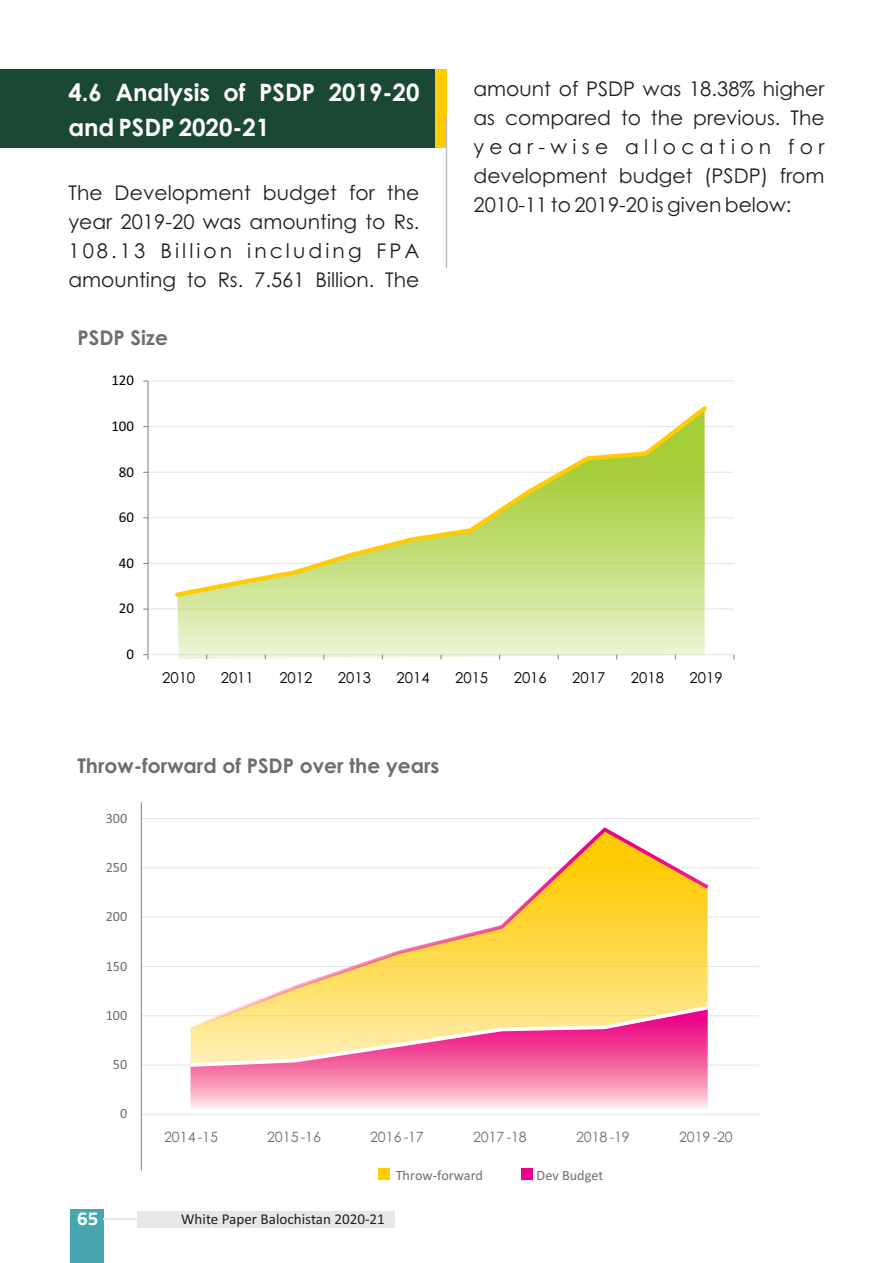
<style>
.page{position:relative;width:893px;height:1263px;background:#fff}
.page>*{position:absolute;margin:0;border:0;box-sizing:border-box;transform-origin:0 0}
.t1{font:700 24px/35px "Century Gothic";color:#fff}
.t2{font:20.25px/29px "Century Gothic";color:#231f20;text-align:justify}
.t3{font:700 20.25px "Century Gothic";color:#6d6e70}
.t4{font:700 18.9px "Titillium";color:#fff}
.t5{font:15.15px "Calibri";color:#231f20}
.t6{font:15px "Century Gothic";color:#000}
.t7{font:15px "Calibri";color:#000}
.t8{font:14.25px "Century Gothic";color:#6f6f6f}
.t9{font:14.25px "Calibri";color:#6f6f6f}
</style>
<div class="page">
<hr style="left:148px;top:608px;width:586px;height:2px;background:#e6e7e8">
<hr style="left:148px;top:563px;width:586px;height:1px;background:#e6e7e8">
<hr style="left:148px;top:517px;width:586px;height:1px;background:#e6e7e8">
<hr style="left:148px;top:472px;width:586px;height:1px;background:#e6e7e8">
<hr style="left:148px;top:426px;width:586px;height:1px;background:#e6e7e8">
<hr style="left:148px;top:380px;width:586px;height:1px;background:#e6e7e8">
<hr style="left:147px;top:381px;width:2px;height:274px;background:#868686">
<hr style="left:148px;top:654px;width:586px;height:1px;background:#e6e7e8">
<svg style="left:143px;top:654px;width:6px;height:5px"></svg>
<svg style="left:177px;top:600px;width:528px;height:59px;background:#e0edbd"></svg>
<svg style="left:175px;top:406px;width:532px;height:194px"></svg>
<div style="left:0;top:69px;width:435px;height:79px;background:#1b4835"></div>
<div style="left:435px;top:69px;width:12px;height:79px;background:#ffcb04"></div>
<hr style="left:446px;top:118px;width:1px;height:150px;background:#bbbdc0">
<div style="left:70px;top:1209px;width:34px;height:54px;background:#47a5af"></div>
<hr style="left:104px;top:1218px;width:33px;height:2px;background:#e6e7e8">
<div style="left:137px;top:1211px;width:258px;height:16px;background:#e6e7e8"></div>
<hr style="left:141px;top:1064px;width:618px;height:1px;background:#e6e7e8">
<hr style="left:141px;top:1015px;width:618px;height:1px;background:#e6e7e8">
<hr style="left:141px;top:966px;width:618px;height:1px;background:#e6e7e8">
<hr style="left:141px;top:916px;width:618px;height:2px;background:#e6e7e8">
<hr style="left:141px;top:867px;width:618px;height:1px;background:#e6e7e8">
<hr style="left:141px;top:818px;width:618px;height:1px;background:#e6e7e8">
<hr style="left:141px;top:1114px;width:618px;height:1px;background:#e6e7e8">
<svg style="left:190px;top:827px;width:518px;height:176px"></svg>
<svg style="left:191px;top:1069px;width:517px;height:39px;background:#f8aac2"></svg>
<hr style="left:141px;top:802px;width:1px;height:368px;background:#868686">
<svg style="left:187px;top:1003px;width:525px;height:66px;background:#f8a69c"></svg>
<div style="left:378px;top:1168px;width:12px;height:12px;background:#ffcb04"></div>
<div style="left:521px;top:1168px;width:12px;height:12px;background:#ec008c"></div>
<p class="t1" style="left:68px;top:77px;width:353px">4.6 Analysis of PSDP 2019-20 and PSDP 2020-21</p>
<p class="t2" style="left:68px;top:180px;width:353px">The Development budget for the year 2019-20 was amounting to Rs.<br>108.13 Billion including FPA amounting to Rs. 7.561 Billion. The</p>
<p class="t3" style="left:77px;top:329px;width:92px">PSDP Size</p>
<p class="t7" style="left:111px;top:374px;width:24px">120</p>
<p class="t7" style="left:111px;top:420px;width:24px">100</p>
<p class="t7" style="left:119px;top:465px;width:17px">80</p>
<p class="t7" style="left:119px;top:511px;width:17px">60</p>
<p class="t7" style="left:119px;top:556px;width:17px">40</p>
<p class="t7" style="left:119px;top:602px;width:17px">20</p>
<p class="t7" style="left:127px;top:648px;width:9px">0</p>
<p class="t2" style="left:473px;top:77px;width:353px">amount of PSDP was 18.38% higher as compared to the previous. The year-wise allocation for development budget (PSDP) from 2010-11 to 2019-20 is given below:</p>
<p class="t6" style="left:162px;top:671px;width:35px">2010</p>
<p class="t6" style="left:221px;top:671px;width:35px">2011</p>
<p class="t6" style="left:279px;top:671px;width:35px">2012</p>
<p class="t6" style="left:338px;top:671px;width:35px">2013</p>
<p class="t6" style="left:396px;top:671px;width:35px">2014</p>
<p class="t6" style="left:455px;top:671px;width:35px">2015</p>
<p class="t6" style="left:514px;top:671px;width:35px">2016</p>
<p class="t6" style="left:572px;top:671px;width:35px">2017</p>
<p class="t6" style="left:631px;top:671px;width:35px">2018</p>
<p class="t6" style="left:689px;top:671px;width:35px">2019</p>
<p class="t3" style="left:77px;top:757px;width:364px">Throw-forward of PSDP over the years</p>
<p class="t9" style="left:106px;top:812px;width:23px">300</p>
<p class="t9" style="left:106px;top:861px;width:23px">250</p>
<p class="t9" style="left:106px;top:910px;width:23px">200</p>
<p class="t9" style="left:106px;top:960px;width:23px">150</p>
<p class="t9" style="left:106px;top:1009px;width:23px">100</p>
<p class="t9" style="left:113px;top:1058px;width:16px">50</p>
<p class="t9" style="left:120px;top:1108px;width:9px">0</p>
<p class="t8" style="left:164px;top:1131px;width:55px">2014 -15</p>
<p class="t8" style="left:267px;top:1131px;width:55px">2015 -16</p>
<p class="t8" style="left:370px;top:1131px;width:55px">2016 -17</p>
<p class="t8" style="left:473px;top:1131px;width:55px">2017 -18</p>
<p class="t8" style="left:576px;top:1131px;width:55px">2018 -19</p>
<p class="t8" style="left:679px;top:1131px;width:55px">2019 -20</p>
<p class="t9" style="left:396px;top:1170px;width:89px">Throw-forward</p>
<p class="t9" style="left:537px;top:1170px;width:68px">Dev Budget</p>
<p class="t4" style="left:77px;top:1211px;width:23px">65</p>
<p class="t5" style="left:181px;top:1212px;width:205px">White Paper Balochistan 2020-21</p>
</div>
